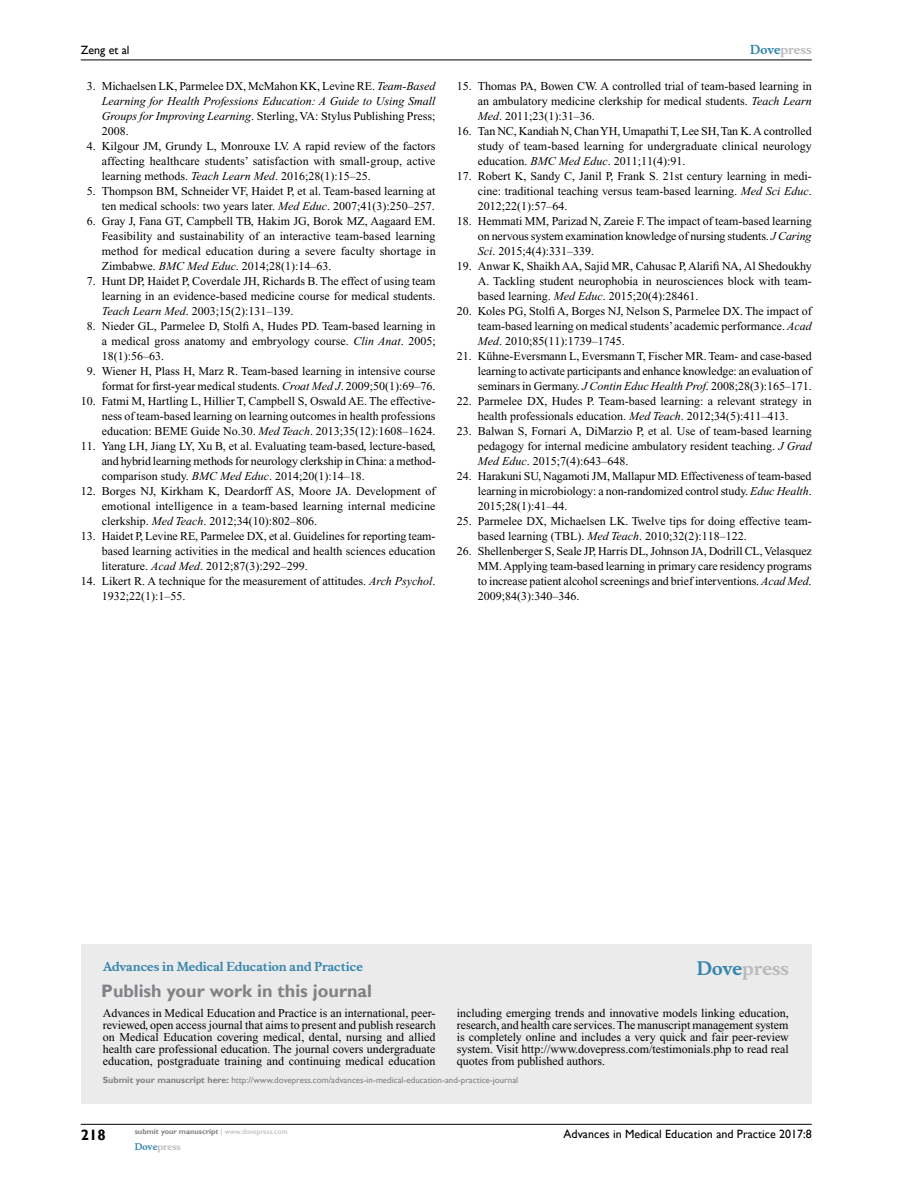
<style>
.page{position:relative;width:918px;height:1188px;background:#fff}
.page>*{position:absolute;margin:0;border:0;box-sizing:border-box;transform-origin:0 0}
.t1{font:700 18px "Gill Sans";color:#808285}
.t2{font:700 18px "Musee";color:#b8babc}
.t3{font:700 15px "Gill Sans";color:#000}
.t4{font:12px/15px "Times New Roman";color:#000;text-align:justify}
.t5{font:italic 12px/15px "Times New Roman";color:#000;text-align:justify}
.t6{font:12px "Gill Sans";color:#000}
.t7{font:700 12px "Musee";color:#3785ad}
.t8{font:700 12px "Musee";color:#b8babc}
.t9{font:9px "Gill Sans";color:#808285}
.t10{font:700 9px "Musee";color:#b8babc}
.t11{font:700 7.5px "Gill Sans";color:#808285}
.s1{font-style:normal}
.s2{font-style:italic}
.s3{color:#3785ad}
.s4{font-weight:700}
.s5{font-weight:400;color:#b8babc}
</style>
<div class="page">
<div style="left:81px;top:944px;width:731px;height:159px;background:#ebebec"></div>
<hr style="left:81px;top:1124px;width:731px;height:1px;background:#000">
<hr style="left:81px;top:60px;width:731px;height:1px;background:#000">
<p class="t6" style="left:81px;top:43px;width:50px">Zeng et al</p>
<p class="t5" style="left:102px;top:79px;width:335px;text-indent:-15px"><span class="s1">3. Michaelsen LK, Parmelee DX, McMahon KK, Levine RE.</span> Team-Based Learning for Health Professions Education: A Guide to Using Small Groups for Improving Learning<span class="s1">. Sterling, VA: Stylus Publishing Press; 2008.</span></p>
<p class="t4" style="left:102px;top:139px;width:335px;text-indent:-15px">4. Kilgour JM, Grundy L, Monrouxe LV. A rapid review of the factors affecting healthcare students’ satisfaction with small-group, active learning methods. <span class="s2">Teach Learn Med</span>. 2016;28(1):15–25.</p>
<p class="t4" style="left:87px;top:184px;width:350px;text-align:right">5. Thompson BM, Schneider VF, Haidet P, et al. Team-based learning at ten medical schools: two years later. <span class="s2">Med Educ</span>. 2007;41(3):250–257.</p>
<p class="t4" style="left:102px;top:214px;width:335px;text-indent:-15px">6. Gray J, Fana GT, Campbell TB, Hakim JG, Borok MZ, Aagaard EM.<br>Feasibility and sustainability of an interactive team-based learning method for medical education during a severe faculty shortage in Zimbabwe. <span class="s2">BMC Med Educ</span>. 2014;28(1):14–63.</p>
<p class="t4" style="left:102px;top:274px;width:335px;text-indent:-15px">7. Hunt DP, Haidet P, Coverdale JH, Richards B. The effect of using team learning in an evidence-based medicine course for medical students.<br><span class="s2">Teach Learn Med</span>. 2003;15(2):131–139.</p>
<p class="t4" style="left:102px;top:319px;width:336px;text-indent:-15px">8. Nieder GL, Parmelee D, Stolfi A, Hudes PD. Team-based learning in a medical gross anatomy and embryology course. <span class="s2">Clin Anat</span>. 2005; 18(1):56–63.</p>
<p class="t4" style="left:87px;top:364px;width:350px;text-align:right">9. Wiener H, Plass H, Marz R. Team-based learning in intensive course format for first-year medical students. <span class="s2">Croat Med J</span>. 2009;50(1):69–76.</p>
<p class="t4" style="left:102px;top:394px;width:335px;text-indent:-21px">10. Fatmi M, Hartling L, Hillier T, Campbell S, Oswald AE. The effective&shy;ness of team-based learning on learning outcomes in health professions education: BEME Guide No.30. <span class="s2">Med Teach</span>. 2013;35(12):1608–1624.</p>
<p class="t4" style="left:102px;top:439px;width:335px;text-indent:-21px">11. Yang LH, Jiang LY, Xu B, et al. Evaluating team-based, lecture-based, and hybrid learning methods for neurology clerkship in China: a method&shy;comparison study. <span class="s2">BMC Med Educ</span>. 2014;20(1):14–18.</p>
<p class="t4" style="left:102px;top:484px;width:335px;text-indent:-21px">12. Borges NJ, Kirkham K, Deardorff AS, Moore JA. Development of emotional intelligence in a team-based learning internal medicine clerkship. <span class="s2">Med Teach</span>. 2012;34(10):802–806.</p>
<p class="t4" style="left:102px;top:529px;width:335px;text-indent:-21px">13. Haidet P, Levine RE, Parmelee DX, et al. Guidelines for reporting team&shy;based learning activities in the medical and health sciences education literature. <span class="s2">Acad Med</span>. 2012;87(3):292–299.</p>
<p class="t4" style="left:102px;top:574px;width:335px;text-indent:-21px">14. Likert R. A technique for the measurement of attitudes. <span class="s2">Arch Psychol</span>.<br>1932;22(1):1–55.</p>
<p class="t8" style="left:750px;top:43px;width:63px"><span class="s3">Dove</span>press</p>
<p class="t4" style="left:478px;top:79px;width:335px;text-indent:-21px">15. Thomas PA, Bowen CW. A controlled trial of team-based learning in an ambulatory medicine clerkship for medical students. <span class="s2">Teach Learn Med</span>. 2011;23(1):31–36.</p>
<p class="t4" style="left:478px;top:124px;width:335px;text-indent:-21px">16. Tan NC, Kandiah N, Chan YH, Umapathi T, Lee SH, Tan K. A controlled study of team-based learning for undergraduate clinical neurology education. <span class="s2">BMC Med Educ</span>. 2011;11(4):91.</p>
<p class="t4" style="left:478px;top:169px;width:335px;text-indent:-21px">17. Robert K, Sandy C, Janil P, Frank S. 21st century learning in medi&shy;cine: traditional teaching versus team-based learning. <span class="s2">Med Sci Educ</span>.<br>2012;22(1):57–64.</p>
<p class="t4" style="left:478px;top:214px;width:335px;text-indent:-21px">18. Hemmati MM, Parizad N, Zareie F. The impact of team-based learning on nervous system examination knowledge of nursing students. <span class="s2">J Caring Sci</span>. 2015;4(4):331–339.</p>
<p class="t4" style="left:478px;top:259px;width:335px;text-indent:-21px">19. Anwar K, Shaikh AA, Sajid MR, Cahusac P, Alarifi NA, Al Shedoukhy A. Tackling student neurophobia in neurosciences block with team&shy;based learning. <span class="s2">Med Educ</span>. 2015;20(4):28461.</p>
<p class="t4" style="left:478px;top:304px;width:335px;text-indent:-21px">20. Koles PG, Stolfi A, Borges NJ, Nelson S, Parmelee DX. The impact of team-based learning on medical students’ academic performance. <span class="s2">Acad Med</span>. 2010;85(11):1739–1745.</p>
<p class="t4" style="left:478px;top:349px;width:335px;text-indent:-21px">21. Kühne-Eversmann L, Eversmann T, Fischer MR. Team- and case-based learning to activate participants and enhance knowledge: an evaluation of seminars in Germany. <span class="s2">J Contin Educ Health Prof</span>. 2008;28(3):165–171.</p>
<p class="t4" style="left:457px;top:394px;width:356px;text-align:center">22. Parmelee DX, Hudes P. Team-based learning: a relevant strategy in health professionals education. <span class="s2">Med Teach</span>. 2012;34(5):411–413.</p>
<p class="t4" style="left:478px;top:424px;width:335px;text-indent:-21px">23. Balwan S, Fornari A, DiMarzio P, et al. Use of team-based learning pedagogy for internal medicine ambulatory resident teaching. <span class="s2">J Grad Med Educ</span>. 2015;7(4):643–648.</p>
<p class="t4" style="left:478px;top:469px;width:335px;text-indent:-21px">24. Harakuni SU, Nagamoti JM, Mallapur MD. Effectiveness of team-based learning in microbiology: a non-randomized control study. <span class="s2">Educ Health</span>.<br>2015;28(1):41–44.</p>
<p class="t4" style="left:478px;top:514px;width:335px;text-indent:-21px">25. Parmelee DX, Michaelsen LK. Twelve tips for doing effective team&shy;based learning (TBL). <span class="s2">Med Teach</span>. 2010;32(2):118–122.</p>
<p class="t4" style="left:478px;top:544px;width:336px;text-indent:-21px">26. Shellenberger S, Seale JP, Harris DL, Johnson JA, Dodrill CL, Velasquez MM. Applying team-based learning in primary care residency programs to increase patient alcohol screenings and brief interventions. <span class="s2">Acad Med</span>.<br>2009;84(3):340–346.</p>
<p class="t7" style="left:103px;top:959px;width:262px">Advances in Medical Education and Practice</p>
<h1 class="t1" style="left:101px;top:980px;width:272px">Publish your work in this journal</h1>
<h1 class="t2" style="left:697px;top:958px;width:94px"><span class="s3">Dove</span>press</h1>
<p class="t4" style="left:103px;top:1007px;width:334px;line-height:12px">Advances in Medical Education and Practice is an international, peer&shy;reviewed, open access journal that aims to present and publish research on Medical Education covering medical, dental, nursing and allied health care professional education. The journal covers undergraduate education, postgraduate training and continuing medical education</p>
<p class="t4" style="left:457px;top:1007px;width:333px;line-height:12px">including emerging trends and innovative models linking education, research, and health care services. The manuscript management system is completely online and includes a very quick and fair peer-review system. Visit http://www.dovepress.com/testimonials.php to read real quotes from published authors.</p>
<p class="t9" style="left:103px;top:1075px;width:417px"><span class="s4">Submit your manuscript here:</span> http://www.dovepress.com/advances-in-medical-education-and-practice-journal</p>
<p class="t3" style="left:81px;top:1126px;width:26px">218</p>
<p class="t11" style="left:135px;top:1127px;width:154px">submit your manuscript <span class="s5">| www.dovepress.com</span></p>
<p class="t10" style="left:135px;top:1141px;width:48px"><span class="s3">Dove</span>press</p>
<p class="t6" style="left:564px;top:1127px;width:250px">Advances in Medical Education and Practice 2017:8</p>
</div>
